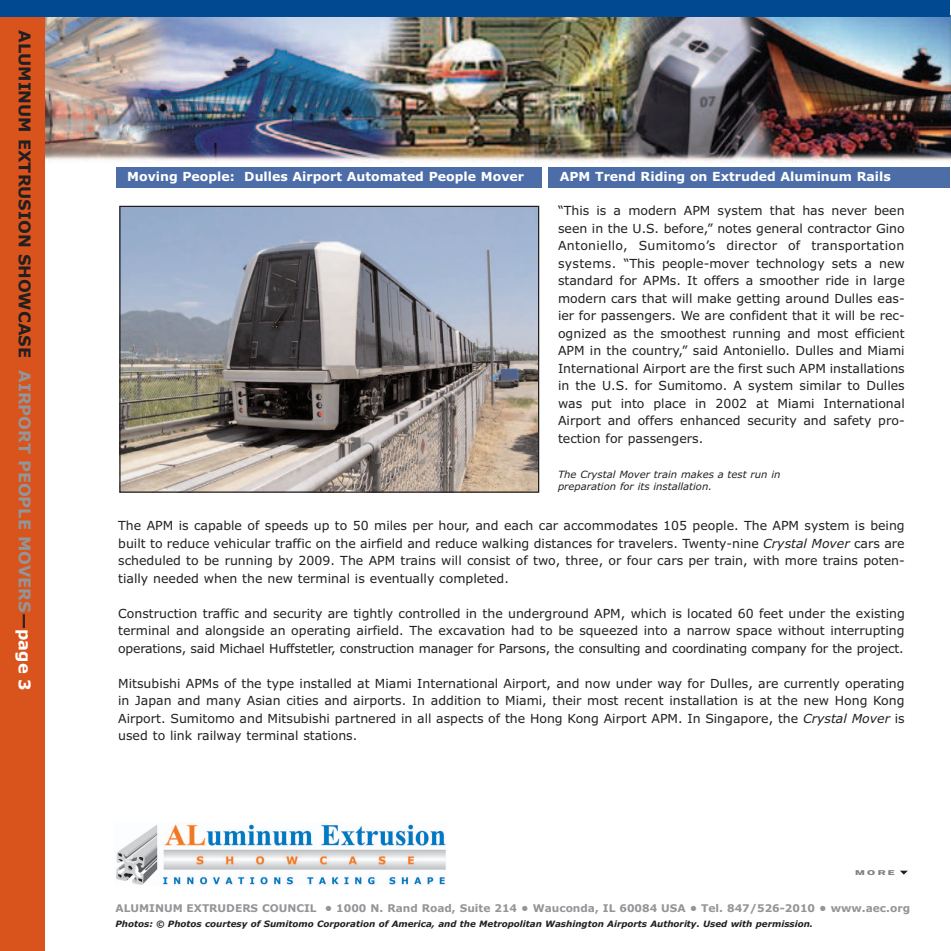
<style>
.page{position:relative;width:951px;height:951px;background:#fff}
.page>*{position:absolute;margin:0;border:0;box-sizing:border-box;transform-origin:0 0}
.t1{font:700 16.25px "Verdana";color:#231f20}
.t2{font:12.5px/17.5px "Verdana";color:#231f20;text-align:justify}
.t3{font:700 12.5px "Verdana";color:#fff}
.t4{font:700 10.62px "Verdana";color:#939598}
.t5{font:italic 10px/12.5px "Verdana";color:#231f20}
.t6{font:italic 700 8.75px "Verdana";color:#231f20}
.t7{font:7.88px "Simian Display Chimpanzee";color:#808285;scale:1.43 1}
.s1{color:#939598}
.s2{color:#fff}
.s3{font-style:italic}
</style>
<div class="page">
<img style="left:44px;top:17px;width:905px;height:145px">
<div style="left:0;top:0;width:44px;height:950px;background:#d9531c"></div>
<div style="left:0;top:0;width:949px;height:17px;background:#014a91"></div>
<img style="left:121px;top:208px;width:416px;height:283px">
<div style="left:119px;top:206px;width:420px;height:287px;border:1px solid #231f20"></div>
<svg style="left:900px;top:871px;width:7px;height:4px"></svg>
<img style="left:116px;top:824px;width:330px;height:61px">
<div style="left:117px;top:167px;width:424px;height:21px;background:#4c6da8"></div>
<div style="left:548px;top:167px;width:401px;height:21px;background:#4c6da8"></div>
<h1 class="t1" style="left:34px;top:30px;width:662px;rotate:90deg">ALUMINUM EXTRUSION SHOWCASE <span class="s1">AIRPORT PEOPLE MOVERS</span>—<span class="s2">page 3</span></h1>
<p class="t3" style="left:127px;top:169px;width:398px">Moving People: Dulles Airport Automated People Mover</p>
<p class="t3" style="left:559px;top:169px;width:332px">APM Trend Riding on Extruded Aluminum Rails</p>
<p class="t2" style="left:557px;top:202px;width:348px">“This is a modern APM system that has never been seen in the U.S. before,” notes general contractor Gino Antoniello, Sumitomo’s director of transportation systems. “This people-mover technology sets a new standard for APMs. It offers a smoother ride in large modern cars that will make getting around Dulles eas&shy;ier for passengers. We are confident that it will be rec&shy;ognized as the smoothest running and most efficient APM in the country,” said Antoniello. Dulles and Miami International Airport are the first such APM installations in the U.S. for Sumitomo. A system similar to Dulles was put into place in 2002 at Miami International Airport and offers enhanced security and safety pro&shy;tection for passengers.</p>
<p class="t5" style="left:557px;top:468px;width:224px">The Crystal Mover train makes a test run in preparation for its installation.</p>
<p class="t2" style="left:118px;top:517px;width:787px">The APM is capable of speeds up to 50 miles per hour, and each car accommodates 105 people. The APM system is being built to reduce vehicular traffic on the airfield and reduce walking distances for travelers. Twenty-nine <span class="s3">Crystal Mover</span> cars are scheduled to be running by 2009. The APM trains will consist of two, three, or four cars per train, with more trains poten&shy;tially needed when the new terminal is eventually completed.</p>
<p class="t2" style="left:118px;top:605px;width:787px">Construction traffic and security are tightly controlled in the underground APM, which is located 60 feet under the existing terminal and alongside an operating airfield. The excavation had to be squeezed into a narrow space without interrupting operations, said Michael Huffstetler, construction manager for Parsons, the consulting and coordinating company for the project.</p>
<p class="t2" style="left:118px;top:675px;width:787px">Mitsubishi APMs of the type installed at Miami International Airport, and now under way for Dulles, are currently operating in Japan and many Asian cities and airports. In addition to Miami, their most recent installation is at the new Hong Kong Airport. Sumitomo and Mitsubishi partnered in all aspects of the Hong Kong Airport APM. In Singapore, the <span class="s3">Crystal Mover</span> is used to link railway terminal stations.</p>
<p class="t7" style="left:854px;top:868px;width:29px">MORE</p>
<p class="t4" style="left:115px;top:902px;width:795px">ALUMINUM EXTRUDERS COUNCIL • 1000 N. Rand Road, Suite 214 • Wauconda, IL 60084 USA • Tel. 847/526-2010 • www.aec.org</p>
<p class="t6" style="left:115px;top:918px;width:698px">Photos: © Photos courtesy of Sumitomo Corporation of America, and the Metropolitan Washington Airports Authority. Used with permission.</p>
</div>
